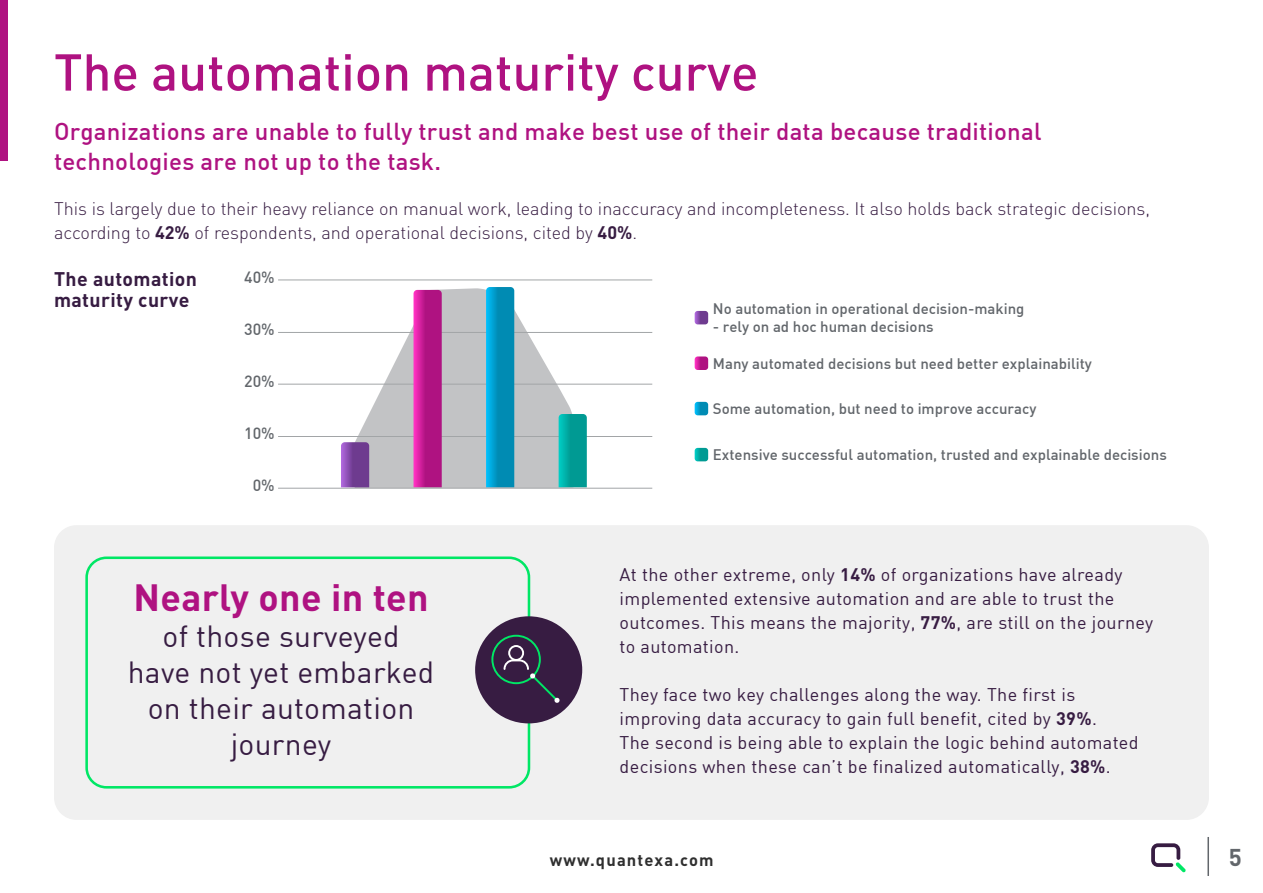
<style>
.page{position:relative;width:1263px;height:893px;background:#fff}
.page>*{position:absolute;margin:0;border:0;box-sizing:border-box;transform-origin:0 0}
.t1{font:500 51px "DIN";color:#af1281}
.t2{font:700 37.5px "DIN";letter-spacing:.01em;color:#af1281}
.t3{font:30px/36px "DIN";letter-spacing:.01em;color:#371c42;text-align:center}
.t4{font:500 24px/30px "DIN";letter-spacing:.01em;color:#af1281}
.t5{font:700 24px "DIN";color:#62666b}
.t6{font:700 19.5px/21px "DIN";letter-spacing:.02em;color:#371c42}
.t7{font:18px/24px "DIN";letter-spacing:.02em;color:#371c42}
.t8{font:300 18px/24px "DIN";color:#371c42}
.t9{font:700 16.5px "DIN";letter-spacing:.07em;color:#2f2f2f}
.t10{font:500 16.05px "DIN";color:#62666b}
.t11{font:500 15px "DIN";color:#62666b}
.s1{font-weight:700}
</style>
<div class="page">
<div style="left:54px;top:525px;width:1155px;height:295px;background:#f0f0f0;border-radius:22px"></div>
<div style="left:85px;top:556px;width:445px;height:233px;border:3px solid #00e765;border-radius:20px"></div>
<div style="left:475px;top:616px;width:107px;height:107px;background:#371c42;border-radius:50%"></div>
<svg style="left:491px;top:635px;width:69px;height:68px"></svg>
<hr style="left:278px;top:279px;width:374px;height:1px;background:#a2a5a7">
<hr style="left:278px;top:332px;width:374px;height:1px;background:#a2a5a7">
<hr style="left:278px;top:384px;width:374px;height:1px;background:#a2a5a7">
<hr style="left:278px;top:436px;width:374px;height:1px;background:#a2a5a7">
<hr style="left:278px;top:488px;width:374px;height:1px;background:#a2a5a7">
<svg style="left:341px;top:287px;width:246px;height:201px"></svg>
<svg style="left:695px;top:311px;width:13px;height:13px"></svg>
<svg style="left:695px;top:356px;width:13px;height:14px"></svg>
<svg style="left:695px;top:402px;width:13px;height:13px"></svg>
<svg style="left:695px;top:448px;width:13px;height:13px"></svg>
<div style="left:0;top:0;width:8px;height:161px;background:#af1281"></div>
<svg style="left:1151px;top:843px;width:35px;height:29px"></svg>
<hr style="left:1207px;top:837px;width:2px;height:39px;background:#62666b">
<h1 class="t1" style="left:54px;top:40px;width:706px">The automation maturity curve</h1>
<h3 class="t4" style="left:54px;top:116px;width:989px">Organizations are unable to fully trust and make best use of their data because traditional technologies are not up to the task.</h3>
<p class="t8" style="left:54px;top:197px;width:1098px">This is largely due to their heavy reliance on manual work, leading to inaccuracy and incompleteness. It also holds back strategic decisions, according to <span class="s1">42%</span> of respondents, and operational decisions, cited by <span class="s1">40%</span>.</p>
<p class="t6" style="left:54px;top:267px;width:144px">The automation maturity curve</p>
<p class="t10" style="left:244px;top:267px;width:32px">40%</p>
<p class="t10" style="left:244px;top:319px;width:32px">30%</p>
<p class="t10" style="left:244px;top:371px;width:32px">20%</p>
<p class="t10" style="left:244px;top:423px;width:32px">10%</p>
<p class="t10" style="left:253px;top:475px;width:24px">0%</p>
<h2 class="t2" style="left:133px;top:573px;width:297px">Nearly one in ten</h2>
<h3 class="t3" style="left:128px;top:617px;width:308px">of those surveyed have not yet embarked on their automation journey</h3>
<p class="t11" style="left:713px;top:299px;width:313px">No automation in operational decision-making</p>
<p class="t11" style="left:713px;top:317px;width:222px">- rely on ad hoc human decisions</p>
<p class="t11" style="left:713px;top:354px;width:380px">Many automated decisions but need better explainability</p>
<p class="t11" style="left:713px;top:399px;width:325px">Some automation, but need to improve accuracy</p>
<p class="t11" style="left:713px;top:445px;width:455px">Extensive successful automation, trusted and explainable decisions</p>
<p class="t7" style="left:620px;top:562px;width:535px">At the other extreme, only <span class="s1">14%</span> of organizations have already implemented extensive automation and are able to trust the outcomes. This means the majority, <span class="s1">77%</span>, are still on the journey to automation.</p>
<p class="t7" style="left:620px;top:682px;width:520px">They face two key challenges along the way. The first is improving data accuracy to gain full benefit, cited by <span class="s1">39%</span>.<br>The second is being able to explain the logic behind automated decisions when these can’t be finalized automatically, <span class="s1">38%</span>.</p>
<p class="t9" style="left:550px;top:850px;width:165px">www.quantexa.com</p>
<h3 class="t5" style="left:1229px;top:842px;width:15px">5</h3>
</div>
